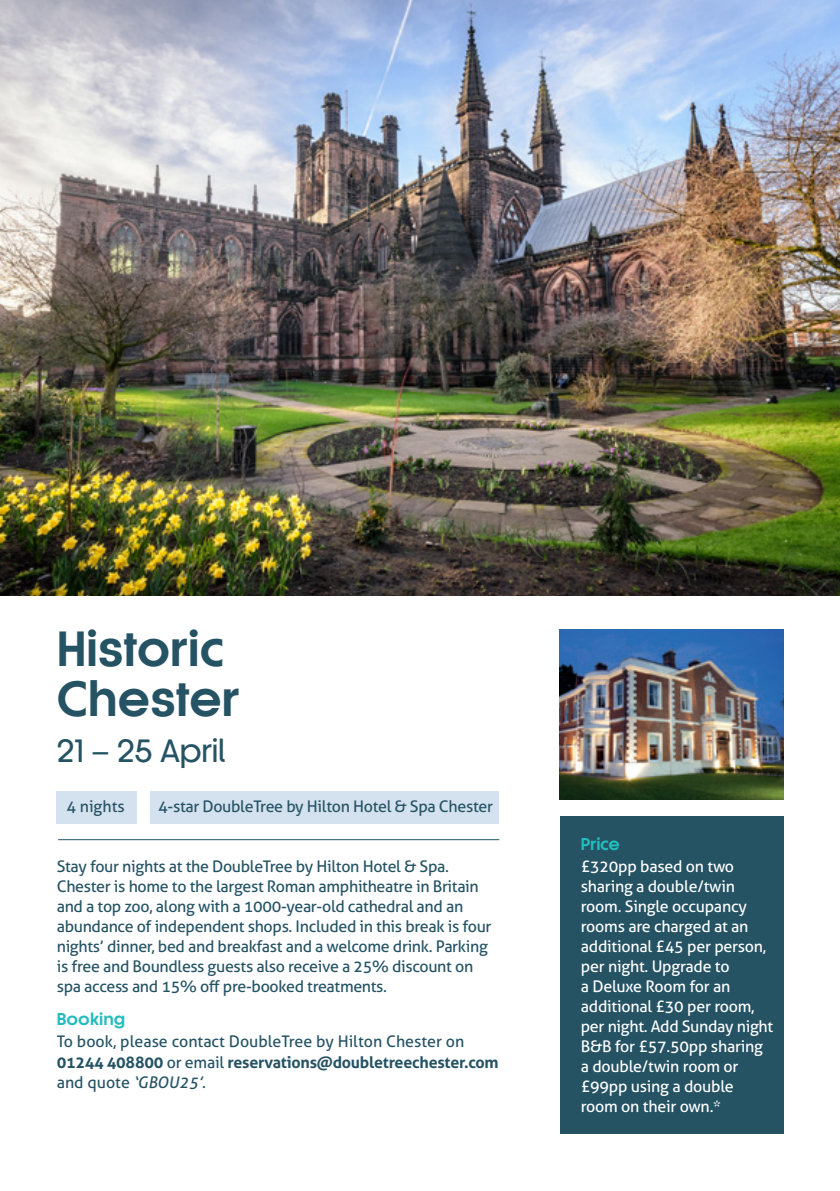
<style>
.page{position:relative;width:840px;height:1191px;background:#fff}
.page>*{position:absolute;margin:0;border:0;box-sizing:border-box;transform-origin:0 0}
.t1{font:700 46px/50px "Korto";letter-spacing:-.01em;color:#255364}
.t2{font:500 30px "Korto";letter-spacing:-.01em;color:#255364}
.t3{font:16px/20px "Aller";letter-spacing:-.02em;color:#255364}
.t4{font:16px/20px "Aller";letter-spacing:-.015em;color:#fff}
.t5{font:16px/20px "Aller";color:#255364}
.t6{font:700 16px "Korto";color:#21bdbd}
.s1{font-weight:700}
.s2{font-style:italic}
</style>
<div class="page">
<img style="left:0;top:0;width:839px;height:595px">
<div style="left:559px;top:816px;width:223px;height:318px;background:#255364"></div>
<hr style="left:58px;top:839px;width:441px;height:1px;background:#255364">
<div style="left:57px;top:791px;width:80px;height:32px;background:#d4e1ee"></div>
<div style="left:150px;top:791px;width:348px;height:32px;background:#d4e1ee"></div>
<img style="left:559px;top:629px;width:223px;height:170px">
<h1 class="t1" style="left:57px;top:625px;width:184px">Historic<br>Chester</h1>
<h2 class="t2" style="left:57px;top:733px;width:170px">21 – 25 April</h2>
<p class="t3" style="left:66px;top:796px;width:60px">4 nights</p>
<p class="t3" style="left:158px;top:796px;width:336px">4-star DoubleTree by Hilton Hotel &amp; Spa Chester</p>
<p class="t3" style="left:57px;top:856px;width:436px">Stay four nights at the DoubleTree by Hilton Hotel &amp; Spa.<br>Chester is home to the largest Roman amphitheatre in Britain and a top zoo, along with a 1000-year-old cathedral and an abundance of independent shops. Included in this break is four nights’ dinner, bed and breakfast and a welcome drink. Parking is free and Boundless guests also receive a 25% discount on spa access and 15% off pre-booked treatments.</p>
<p class="t6" style="left:57px;top:1009px;width:70px">Booking</p>
<p class="t5" style="left:57px;top:1031px;width:443px">To book, please contact DoubleTree by Hilton Chester on<br><span class="s1">01244 408800</span> or email <span class="s1">reservations@doubletreechester.com </span>and quote <span class="s2">‘GBOU25’</span>.</p>
<p class="t6" style="left:580px;top:834px;width:41px">Price</p>
<p class="t4" style="left:580px;top:856px;width:194px">£320pp based on two sharing a double/twin room. Single occupancy rooms are charged at an additional £45 per person, per night. Upgrade to<br>a Deluxe Room for an additional £30 per room, per night. Add Sunday night<br>B&amp;B for £57.50pp sharing a double/twin room or £99pp using a double room on their own.*</p>
</div>
